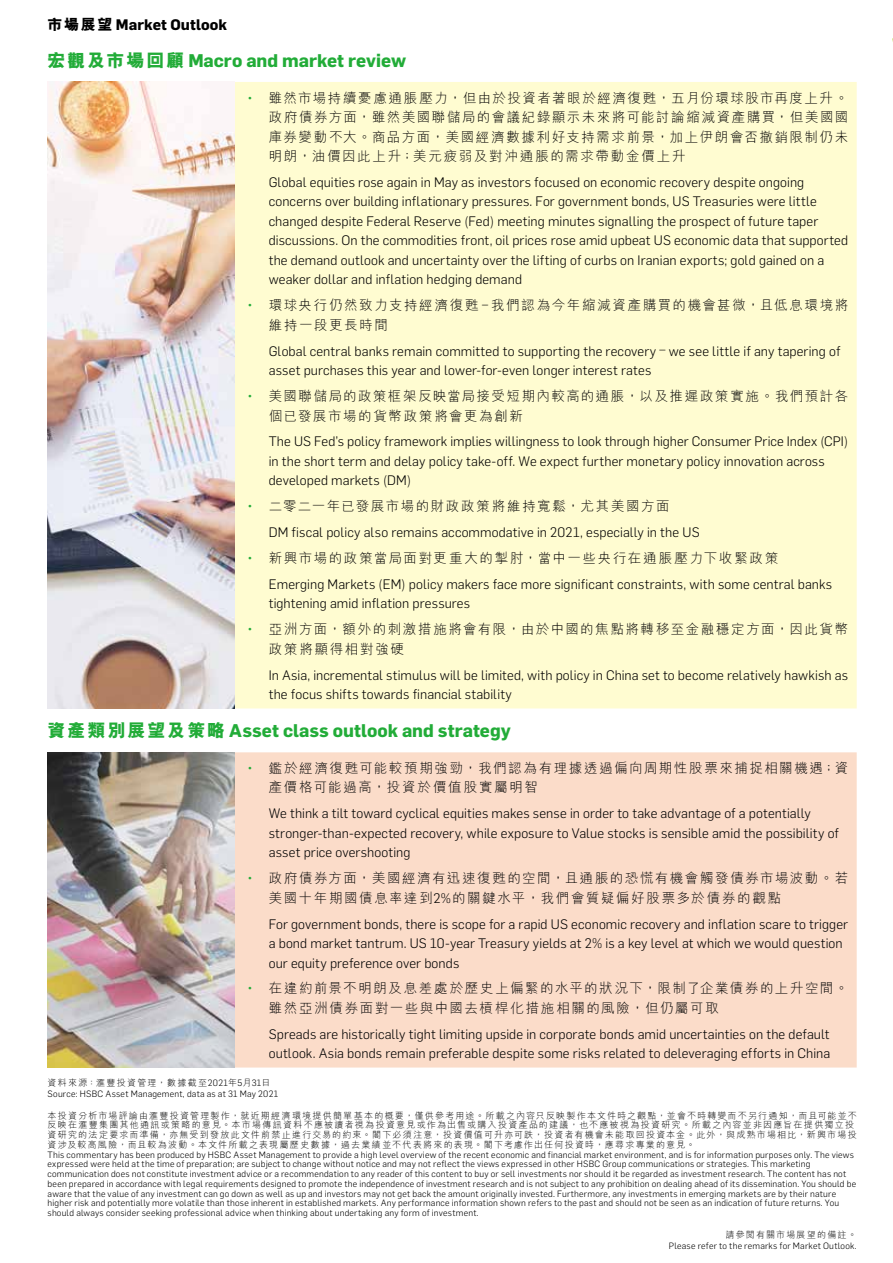
<style>
.page{position:relative;width:893px;height:1263px;background:#fff}
.page>*{position:absolute;margin:0;border:0;box-sizing:border-box;transform-origin:0 0}
.t1{font:700 18px "Flama";color:#22ac38}
.t2{font:700 15px "Flama";letter-spacing:.01em;color:#000}
.t3{font:300 13.5px/19.5px "Flama";letter-spacing:.01em;color:#000}
.t4{font:300 13.5px/19.5px "M Hei HK";letter-spacing:.115em;color:#000}
.t5{font:300 9px/9.8px "Flama";letter-spacing:.025em;color:#000}
.t6{font:300 9px/9.8px "M Hei HK";letter-spacing:.135em;color:#000}
.s1{font-family:"M Hei HK";font-weight:800}
.s2{font-family:"Flama";color:#22ac38}
.s3{font-family:"Flama"}
</style>
<div class="page">
<div style="left:235px;top:82px;width:622px;height:626px;background:#fffcd1"></div>
<div style="left:235px;top:752px;width:622px;height:315px;background:#fbdcc9"></div>
<img style="left:48px;top:82px;width:187px;height:626px">
<img style="left:48px;top:752px;width:187px;height:315px">
<p class="t2" style="left:47px;top:14px;width:181px"><span class="s1">市場展望</span> Market Outlook</p>
<h1 class="t1" style="left:48px;top:47px;width:360px"><span class="s1">宏觀及市場回顧</span> Macro and market review</h1>
<p class="t4" style="left:269px;top:87px;width:581px;text-align:justify;text-indent:-21px"><span class="s2">•</span> 雖然市場持續憂慮通脹壓力，但由於投資者著眼於經濟復甦，五月份環球股市再度上升。政府債券方面，雖然美國聯儲局的會議紀錄顯示未來將可能討論縮減資產購買，但美國國庫券變動不大。商品方面，美國經濟數據利好支持需求前景，加上伊朗會否撤銷限制仍未明朗，油價因此上升；美元疲弱及對沖通脹的需求帶動金價上升</p>
<p class="t3" style="left:269px;top:172px;width:581px">Global equities rose again in May as investors focused on economic recovery despite ongoing concerns over building inflationary pressures. For government bonds, US Treasuries were little changed despite Federal Reserve (Fed) meeting minutes signalling the prospect of future taper discussions. On the commodities front, oil prices rose amid upbeat US economic data that supported the demand outlook and uncertainty over the lifting of curbs on Iranian exports; gold gained on a weaker dollar and inflation hedging demand</p>
<p class="t4" style="left:269px;top:295px;width:581px;text-indent:-21px"><span class="s2">•</span> 環球央行仍然致力支持經濟復甦 <span class="s3">–</span> 我們認為今年縮減資產購買的機會甚微，且低息環境將維持一段更長時間</p>
<p class="t3" style="left:269px;top:340px;width:573px">Global central banks remain committed to supporting the recovery – we see little if any tapering of asset purchases this year and lower-for-even longer interest rates</p>
<p class="t4" style="left:269px;top:386px;width:581px;text-indent:-21px"><span class="s2">•</span> 美國聯儲局的政策框架反映當局接受短期內較高的通脹，以及推遲政策實施。我們預計各個已發展市場的貨幣政策將會更為創新</p>
<p class="t3" style="left:269px;top:431px;width:581px">The US Fed’s policy framework implies willingness to look through higher Consumer Price Index (CPI) in the short term and delay policy take-off. We expect further monetary policy innovation across developed markets (DM)</p>
<p class="t4" style="left:247px;top:496px;width:424px"><span class="s2">•</span> 二零二一年已發展市場的財政政策將維持寬鬆，尤其美國方面</p>
<p class="t3" style="left:269px;top:522px;width:432px">DM fiscal policy also remains accommodative in 2021, especially in the US</p>
<p class="t4" style="left:247px;top:548px;width:533px"><span class="s2">•</span> 新興市場的政策當局面對更重大的掣肘，當中一些央行在通脹壓力下收緊政策</p>
<p class="t3" style="left:269px;top:574px;width:565px">Emerging Markets (EM) policy makers face more significant constraints, with some central banks tightening amid inflation pressures</p>
<p class="t4" style="left:269px;top:619px;width:581px;text-indent:-21px"><span class="s2">•</span> 亞洲方面，額外的刺激措施將會有限，由於中國的焦點將轉移至金融穩定方面，因此貨幣政策將顯得相對強硬</p>
<p class="t3" style="left:269px;top:664px;width:581px">In Asia, incremental stimulus will be limited, with policy in China set to become relatively hawkish as the focus shifts towards financial stability</p>
<h1 class="t1" style="left:48px;top:718px;width:465px"><span class="s1">資產類別展望及策略</span> Asset class outlook and strategy</h1>
<p class="t4" style="left:269px;top:758px;width:581px;text-indent:-21px"><span class="s2">•</span> 鑑於經濟復甦可能較預期強勁，我們認為有理據透過偏向周期性股票來捕捉相關機遇；資產價格可能過高，投資於價值股實屬明智</p>
<p class="t3" style="left:269px;top:803px;width:572px">We think a tilt toward cyclical equities makes sense in order to take advantage of a potentially stronger-than-expected recovery, while exposure to Value stocks is sensible amid the possibility of asset price overshooting</p>
<p class="t4" style="left:269px;top:868px;width:581px;text-indent:-21px"><span class="s2">•</span> 政府債券方面，美國經濟有迅速復甦的空間，且通脹的恐慌有機會觸發債券市場波動。若美國十年期國債息率達到<span class="s3">2%</span>的關鍵水平，我們會質疑偏好股票多於債券的觀點</p>
<p class="t3" style="left:269px;top:913px;width:581px">For government bonds, there is scope for a rapid US economic recovery and inflation scare to trigger a bond market tantrum. US 10-year Treasury yields at 2% is a key level at which we would question our equity preference over bonds</p>
<p class="t4" style="left:269px;top:978px;width:581px;text-indent:-21px"><span class="s2">•</span> 在違約前景不明朗及息差處於歷史上偏緊的水平的狀況下，限制了企業債券的上升空間。雖然亞洲債券面對一些與中國去槓桿化措施相關的風險，但仍屬可取</p>
<p class="t3" style="left:269px;top:1023px;width:563px">Spreads are historically tight limiting upside in corporate bonds amid uncertainties on the default outlook. Asia bonds remain preferable despite some risks related to deleveraging efforts in China</p>
<p class="t6" style="left:48px;top:1078px;width:224px">資料來源：滙豐投資管理，數據截至<span class="s3">2021</span>年<span class="s3">5</span>月<span class="s3">31</span>日</p>
<p class="t5" style="left:48px;top:1088px;width:232px">Source: HSBC Asset Management, data as at 31 May 2021</p>
<p class="t6" style="left:48px;top:1110px;width:811px">本投資分析市場評論由滙豐投資管理製作，就近期經濟環境提供簡單基本的概要，僅供參考用途。所載之內容只反映製作本文件時之觀點，並會不時轉變而不另行通知，而且可能並不反映在滙豐集團其他通訊或策略的意見。本市場傳訊資料不應被讀者視為投資意見或作為出售或購入投資產品的建議，也不應被視為投資研究。所載之內容並非因應旨在提供獨立投資研究的法定要求而準備，亦無受到發放此文件前禁止進行交易的約束。閣下必須注意，投資價值可升亦可跌，投資者有機會未能取回投資本金。此外，與成熟市場相比，新興市場投資涉及較高風險，而且較為波動。本文件所載之表現屬歷史數據，過去業績並不代表將來的表現。閣下考慮作出任何投資時，應尋求專業的意見。</p>
<p class="t5" style="left:48px;top:1149px;width:810px">This commentary has been produced by HSBC Asset Management to provide a high level overview of the recent economic and financial market environment, and is for information purposes only. The views expressed were held at the time of preparation; are subject to change without notice and may not reflect the views expressed in other HSBC Group communications or strategies. This marketing communication does not constitute investment advice or a recommendation to any reader of this content to buy or sell investments nor should it be regarded as investment research. The content has not been prepared in accordance with legal requirements designed to promote the independence of investment research and is not subject to any prohibition on dealing ahead of its dissemination. You should be aware that the value of any investment can go down as well as up and investors may not get back the amount originally invested. Furthermore, any investments in emerging markets are by their nature higher risk and potentially more volatile than those inherent in established markets. Any performance information shown refers to the past and should not be seen as an indication of future returns. You should always consider seeking professional advice when thinking about undertaking any form of investment.</p>
<p class="t6" style="left:725px;top:1230px;width:133px">請參閱有關市場展望的備註。</p>
<p class="t5" style="left:669px;top:1240px;width:189px">Please refer to the remarks for Market Outlook.</p>
</div>
